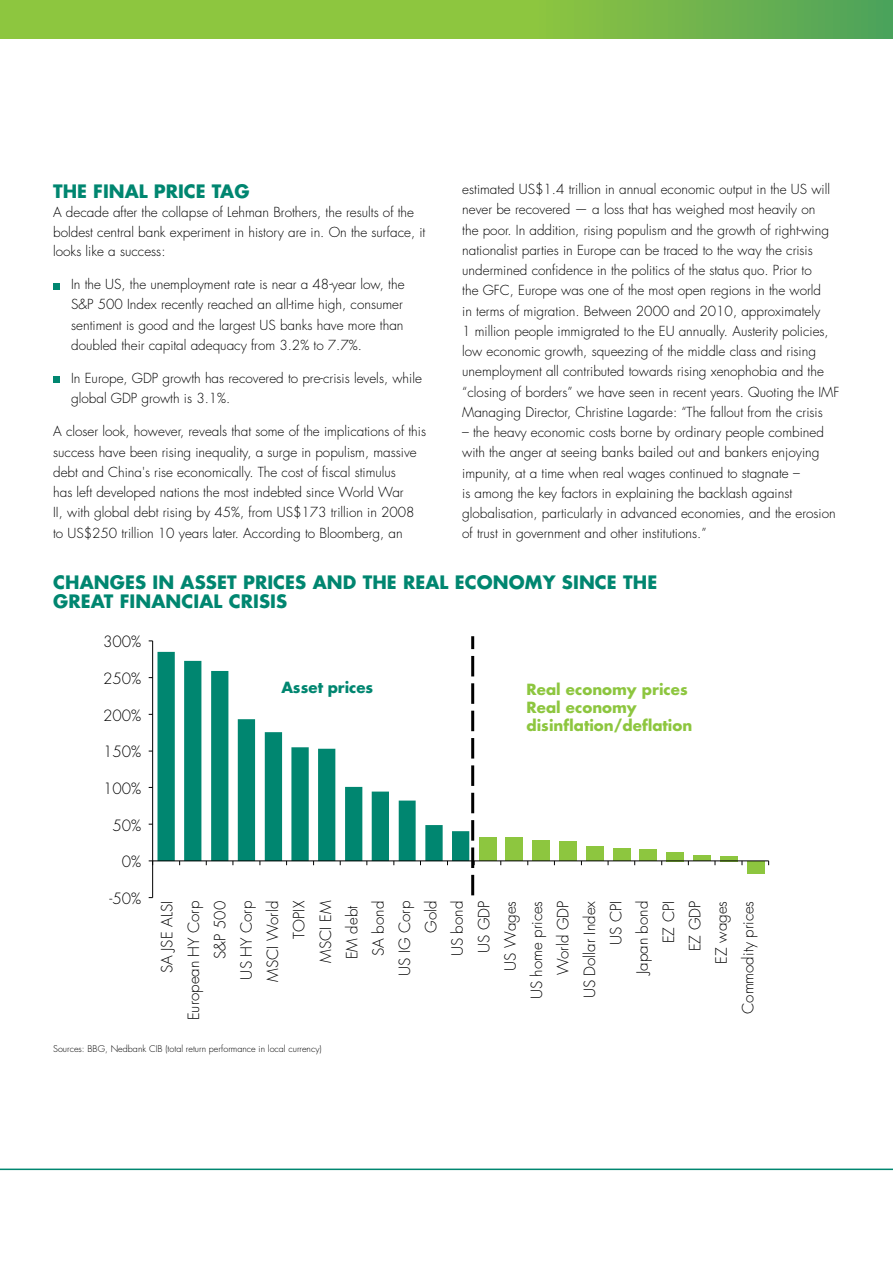
<style>
.page{position:relative;width:893px;height:1263px;background:#fff}
.page>*{position:absolute;margin:0;border:0;box-sizing:border-box;transform-origin:0 0}
.t1{font:700 18px/19.5px "Futura Std";letter-spacing:.005em;color:#008670}
.t2{font:300 15.15px "Futura Std";color:#000}
.t3{font:700 15px/18px "Futura Std";color:#8dc63f}
.t4{font:700 15px "Futura Std";color:#008670}
.t5{font:300 13.5px/20.2px "Futura Std";color:#000}
.t6{font:300 9px "Futura Std";color:#000}
</style>
<div class="page">
<hr style="left:0;top:1168px;width:893px;height:2px;background:#008670">
<svg style="left:0;top:0;width:893px;height:38px;background:#80be45"></svg>
<div style="left:479px;top:837px;width:17px;height:24px;background:#8dc63f"></div>
<div style="left:506px;top:838px;width:17px;height:23px;background:#8dc63f"></div>
<div style="left:532px;top:840px;width:18px;height:21px;background:#8dc63f"></div>
<div style="left:559px;top:841px;width:18px;height:20px;background:#8dc63f"></div>
<div style="left:586px;top:846px;width:17px;height:15px;background:#8dc63f"></div>
<div style="left:613px;top:848px;width:17px;height:13px;background:#8dc63f"></div>
<div style="left:640px;top:850px;width:17px;height:11px;background:#8dc63f"></div>
<div style="left:666px;top:852px;width:17px;height:9px;background:#8dc63f"></div>
<div style="left:693px;top:855px;width:17px;height:6px;background:#8dc63f"></div>
<div style="left:720px;top:856px;width:17px;height:5px;background:#8dc63f"></div>
<div style="left:747px;top:861px;width:17px;height:12px;background:#8dc63f"></div>
<svg style="left:157px;top:652px;width:312px;height:208px"></svg>
<hr style="left:152px;top:641px;width:1px;height:257px;background:#000">
<hr style="left:153px;top:860px;width:616px;height:1px;background:#000">
<svg style="left:471px;top:636px;width:4px;height:259px"></svg>
<div style="left:53px;top:283px;width:7px;height:6px;background:#008670"></div>
<div style="left:53px;top:377px;width:7px;height:6px;background:#008670"></div>
<h1 class="t1" style="left:53px;top:181px;width:198px">THE FINAL PRICE TAG</h1>
<p class="t5" style="left:53px;top:203px;width:374px;line-height:19.5px">A decade after the collapse of Lehman Brothers, the results of the boldest central bank experiment in history are in. On the surface, it looks like a success:</p>
<p class="t5" style="left:71px;top:275px;width:335px">In the US, the unemployment rate is near a 48-year low, the S&amp;P 500 Index recently reached an all-time high, consumer sentiment is good and the largest US banks have more than doubled their capital adequacy from 3.2% to 7.7%.</p>
<p class="t5" style="left:71px;top:368px;width:352px">In Europe, GDP growth has recovered to pre-crisis levels, while global GDP growth is 3.1%.</p>
<p class="t5" style="left:53px;top:422px;width:374px">A closer look, however, reveals that some of the implications of this success have been rising inequality, a surge in populism, massive debt and China's rise economically. The cost of fiscal stimulus<br>has left developed nations the most indebted since World War<br>II, with global debt rising by 45%, from US$173 trillion in 2008 to US$250 trillion 10 years later. According to Bloomberg, an</p>
<p class="t5" style="left:462px;top:179px;width:379px">estimated US$1.4 trillion in annual economic output in the US will never be recovered — a loss that has weighed most heavily on<br>the poor. In addition, rising populism and the growth of right-wing nationalist parties in Europe can be traced to the way the crisis undermined confidence in the politics of the status quo. Prior to<br>the GFC, Europe was one of the most open regions in the world<br>in terms of migration. Between 2000 and 2010, approximately<br>1 million people immigrated to the EU annually. Austerity policies, low economic growth, squeezing of the middle class and rising unemployment all contributed towards rising xenophobia and the “closing of borders” we have seen in recent years. Quoting the IMF Managing Director, Christine Lagarde: “The fallout from the crisis</p>
<p class="t5" style="left:462px;top:422px;width:375px">– the heavy economic costs borne by ordinary people combined with the anger at seeing banks bailed out and bankers enjoying impunity, at a time when real wages continued to stagnate –<br>is among the key factors in explaining the backlash against globalisation, particularly in advanced economies, and the erosion of trust in government and other institutions.”</p>
<h1 class="t1" style="left:53px;top:572px;width:606px">CHANGES IN ASSET PRICES AND THE REAL ECONOMY SINCE THE<br>GREAT FINANCIAL CRISIS</h1>
<p class="t2" style="left:103px;top:632px;width:40px">300%</p>
<p class="t2" style="left:103px;top:669px;width:40px">250%</p>
<p class="t2" style="left:103px;top:706px;width:40px">200%</p>
<p class="t2" style="left:103px;top:743px;width:40px">150%</p>
<p class="t2" style="left:103px;top:779px;width:40px">100%</p>
<p class="t2" style="left:112px;top:816px;width:30px">50%</p>
<p class="t2" style="left:122px;top:853px;width:21px">0%</p>
<p class="t2" style="left:109px;top:889px;width:33px">-50%</p>
<p class="t4" style="left:281px;top:677px;width:93px">Asset prices</p>
<p class="t3" style="left:527px;top:680px;width:167px">Real economy prices<br>Real economy disinflation/deflation</p>
<p class="t2" style="left:158px;top:973px;width:74px;rotate:-90deg">SA JSE ALSI</p>
<p class="t2" style="left:184px;top:1020px;width:121px;rotate:-90deg">European HY Corp</p>
<p class="t2" style="left:211px;top:959px;width:60px;rotate:-90deg">S&amp;P 500</p>
<p class="t2" style="left:237px;top:979px;width:80px;rotate:-90deg">US HY Corp</p>
<p class="t2" style="left:263px;top:982px;width:83px;rotate:-90deg">MSCI World</p>
<p class="t2" style="left:290px;top:938px;width:39px;rotate:-90deg">TOPIX</p>
<p class="t2" style="left:316px;top:963px;width:63px;rotate:-90deg">MSCI EM</p>
<p class="t2" style="left:343px;top:959px;width:55px;rotate:-90deg">EM debt</p>
<p class="t2" style="left:369px;top:956px;width:57px;rotate:-90deg">SA bond</p>
<p class="t2" style="left:395px;top:976px;width:77px;rotate:-90deg">US IG Corp</p>
<p class="t2" style="left:422px;top:933px;width:34px;rotate:-90deg">Gold</p>
<p class="t2" style="left:448px;top:956px;width:57px;rotate:-90deg">US bond</p>
<p class="t2" style="left:475px;top:953px;width:54px;rotate:-90deg">US GDP</p>
<p class="t2" style="left:501px;top:970px;width:71px;rotate:-90deg">US Wages</p>
<p class="t2" style="left:527px;top:999px;width:100px;rotate:-90deg">US home prices</p>
<p class="t2" style="left:554px;top:975px;width:76px;rotate:-90deg">World GDP</p>
<p class="t2" style="left:580px;top:998px;width:99px;rotate:-90deg">US Dollar Index</p>
<p class="t2" style="left:607px;top:945px;width:46px;rotate:-90deg">US CPI</p>
<p class="t2" style="left:633px;top:974px;width:75px;rotate:-90deg">Japan bond</p>
<p class="t2" style="left:659px;top:943px;width:44px;rotate:-90deg">EZ CPI</p>
<p class="t2" style="left:686px;top:951px;width:52px;rotate:-90deg">EZ GDP</p>
<p class="t2" style="left:712px;top:964px;width:64px;rotate:-90deg">EZ wages</p>
<p class="t2" style="left:739px;top:1014px;width:115px;rotate:-90deg">Commodity prices</p>
<p class="t6" style="left:53px;top:1044px;width:270px">Sources: BBG, Nedbank CIB (total return performance in local currency)</p>
</div>
